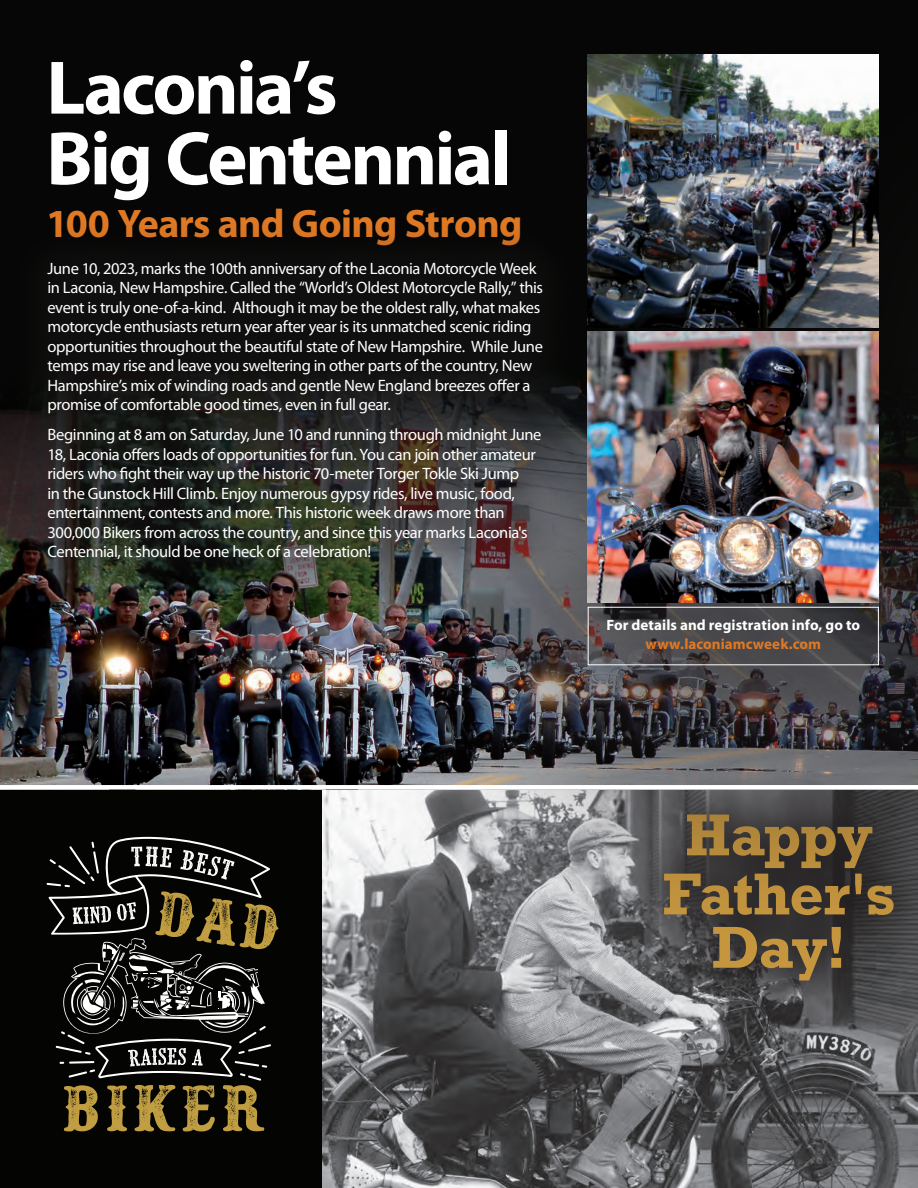
<style>
.page{position:relative;width:918px;height:1188px;background:#fff}
.page>*{position:absolute;margin:0;border:0;box-sizing:border-box;transform-origin:0 0}
.t1{font:700 76.5px/70.7px "Myriad Pro";letter-spacing:-.035em;color:#fff}
.t2{font:700 60.15px/59.1px "Rockwell Std";letter-spacing:-.02em;color:#c6963f;text-align:center}
.t3{font:700 39.9px "Myriad Pro";letter-spacing:-.02em;color:#e07924}
.t4{font:16.5px/19.5px "Myriad Pro";letter-spacing:-.025em;color:#fff}
.t5{font:700 15px "Myriad Pro";letter-spacing:.005em;color:#fff}
.t6{font:700 15px "Myriad Pro";letter-spacing:.005em;color:#e07924}
</style>
<div class="page">
<div style="left:0;top:0;width:918px;height:972px;background:#050605"></div>
<img style="left:0;top:411px;width:323px;height:556px">
<img style="left:323px;top:944px;width:517px;height:244px">
<div style="left:613px;top:762px;width:305px;height:270px;background:#231f20;opacity:.94"></div>
<div style="left:750px;top:9px;width:168px;height:951px;background:#231f20;opacity:.75"></div>
<div style="left:319px;top:324px;width:599px;height:620px;background:#231f20;opacity:.74"></div>
<div style="left:0;top:790px;width:322px;height:398px;background:#040503"></div>
<svg style="left:47px;top:837px;width:232px;height:295px"></svg>
<div style="left:5px;top:219px;width:580px;height:383px;background:#231f20;opacity:.39"></div>
<img style="left:588px;top:54px;width:291px;height:273px">
<img style="left:588px;top:331px;width:291px;height:271px">
<div style="left:588px;top:607px;width:291px;height:58px;border:1px solid #fff"></div>
<svg style="left:840px;top:784px;width:78px;height:404px;background:#4e4e50"></svg>
<div style="left:0;top:785px;width:918px;height:5px;background:#fff"></div>
<h1 class="t1" style="left:46px;top:50px;width:467px">Laconia’s<br>Big Centennial</h1>
<h3 class="t3" style="left:46px;top:198px;width:478px">100 Years and Going Strong</h3>
<p class="t4" style="left:48px;top:258px;width:497px">June 10, 2023, marks the 100th anniversary of the Laconia Motorcycle Week in Laconia, New Hampshire. Called the “World’s Oldest Motorcycle Rally,” this event is truly one-of-a-kind. Although it may be the oldest rally, what makes motorcycle enthusiasts return year after year is its unmatched scenic riding opportunities throughout the beautiful state of New Hampshire. While June temps may rise and leave you sweltering in other parts of the country, New Hampshire’s mix of winding roads and gentle New England breezes offer a promise of comfortable good times, even in full gear.</p>
<p class="t4" style="left:48px;top:425px;width:496px">Beginning at 8 am on Saturday, June 10 and running through midnight June 18, Laconia offers loads of opportunities for fun. You can join other amateur riders who fight their way up the historic 70-meter Torger Tokle Ski Jump<br>in the Gunstock Hill Climb. Enjoy numerous gypsy rides, live music, food, entertainment, contests and more. This historic week draws more than 300,000 Bikers from across the country, and since this year marks Laconia's Centennial, it should be one heck of a celebration!</p>
<p class="t5" style="left:606px;top:615px;width:255px">For details and registration info, go to</p>
<p class="t6" style="left:646px;top:635px;width:177px">www.laconiamcweek.com</p>
<h2 class="t2" style="left:662px;top:805px;width:235px">Happy<br>Father's</h2>
<h2 class="t2" style="left:711px;top:917px;width:137px">Day!</h2>
</div>
